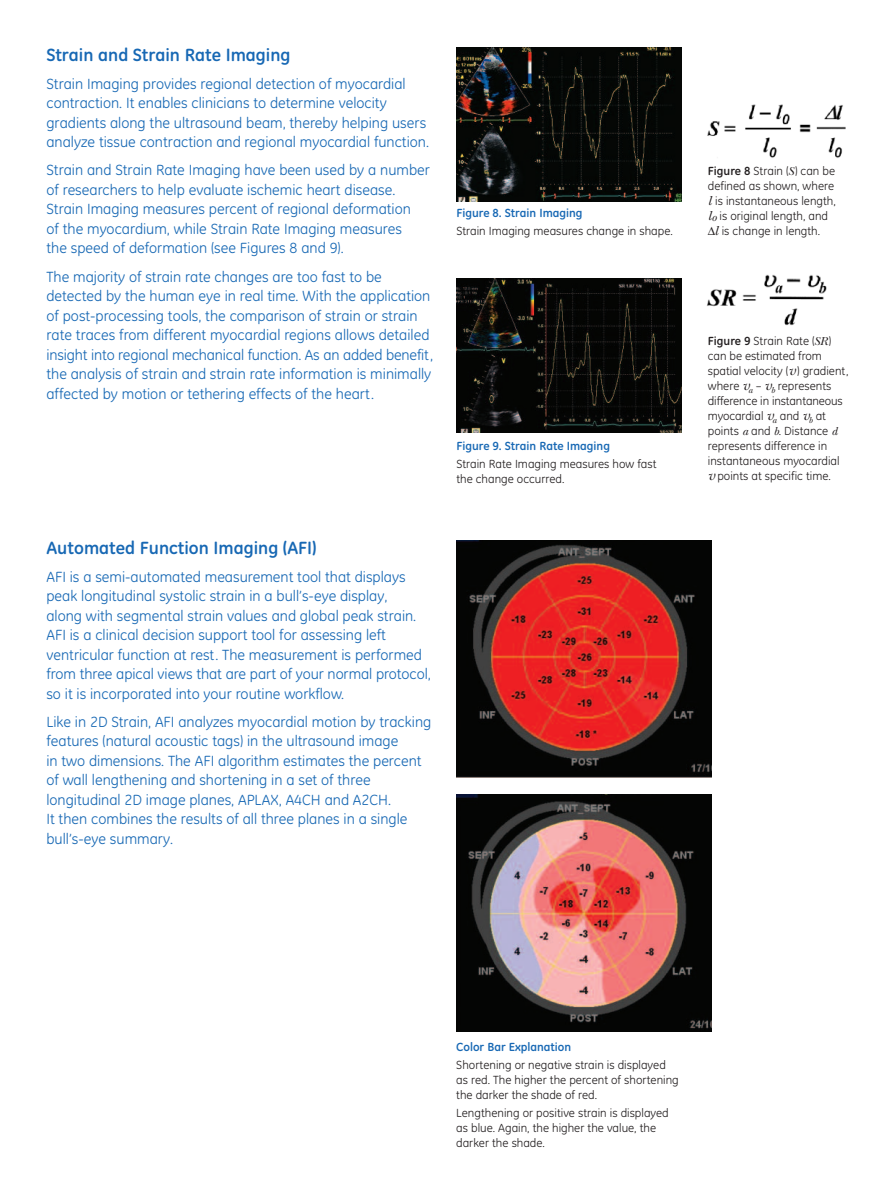
<style>
.page{position:relative;width:891px;height:1188px;background:#fff}
.page>*{position:absolute;margin:0;border:0;box-sizing:border-box;transform-origin:0 0}
.t1{font:700 18px "GE Inspira";color:#1768b4}
.t2{font:15px/19.5px "GE Inspira";color:#1768b4}
.t3{font:12px/15px "GE Inspira";color:#231f20}
.t4{font:700 12px "GE Inspira";color:#1768b4}
.s1{font-weight:700}
.s2{font-family:"New Baskerville";font-style:italic}
.s3{font-family:"New Baskerville";font-style:italic;font-size:13.5px}
.s4{font-family:"New Baskerville";font-style:italic;font-size:15px}
</style>
<div class="page">
<img style="left:456px;top:47px;width:225px;height:155px">
<img style="left:456px;top:278px;width:225px;height:155px">
<img style="left:707px;top:104px;width:139px;height:54px">
<img style="left:706px;top:274px;width:121px;height:52px">
<img style="left:457px;top:540px;width:255px;height:237px">
<img style="left:457px;top:794px;width:255px;height:237px">
<p class="t1" style="left:46px;top:48px;width:246px">Strain and Strain Rate Imaging</p>
<p class="t2" style="left:46px;top:75px;width:384px">Strain Imaging provides regional detection of myocardial contraction. It enables clinicians to determine velocity gradients along the ultrasound beam, thereby helping users analyze tissue contraction and regional myocardial function.</p>
<p class="t2" style="left:46px;top:162px;width:385px">Strain and Strain Rate Imaging have been used by a number of researchers to help evaluate ischemic heart disease.<br>Strain Imaging measures percent of regional deformation<br>of the myocardium, while Strain Rate Imaging measures<br>the speed of deformation (see Figures 8 and 9).</p>
<p class="t2" style="left:46px;top:268px;width:388px">The majority of strain rate changes are too fast to be detected by the human eye in real time. With the application of post-processing tools, the comparison of strain or strain rate traces from different myocardial regions allows detailed insight into regional mechanical function. As an added benefit, the analysis of strain and strain rate information is minimally affected by motion or tethering effects of the heart.</p>
<p class="t1" style="left:46px;top:541px;width:272px">Automated Function Imaging (AFI)</p>
<p class="t2" style="left:46px;top:568px;width:386px">AFI is a semi-automated measurement tool that displays peak longitudinal systolic strain in a bull’s-eye display,<br>along with segmental strain values and global peak strain.<br>AFI is a clinical decision support tool for assessing left ventricular function at rest. The measurement is performed from three apical views that are part of your normal protocol, so it is incorporated into your routine workflow.</p>
<p class="t2" style="left:46px;top:714px;width:386px">Like in 2D Strain, AFI analyzes myocardial motion by tracking features (natural acoustic tags) in the ultrasound image<br>in two dimensions. The AFI algorithm estimates the percent of wall lengthening and shortening in a set of three longitudinal 2D image planes, APLAX, A4CH and A2CH.<br>It then combines the results of all three planes in a single bull’s-eye summary.</p>
<p class="t4" style="left:456px;top:208px;width:128px">Figure 8. Strain Imaging</p>
<p class="t3" style="left:456px;top:224px;width:218px">Strain Imaging measures change in shape.</p>
<p class="t4" style="left:456px;top:442px;width:155px">Figure 9. Strain Rate Imaging</p>
<p class="t3" style="left:456px;top:458px;width:202px">Strain Rate Imaging measures how fast the change occurred.</p>
<p class="t3" style="left:708px;top:164px;width:129px"><span class="s1">Figure 8</span> Strain (<span class="s2">S</span>) can be defined as shown, where <span class="s3">l</span> is instantaneous length, <span class="s3">l</span><span class="s2">o</span> is original length, and ∆<span class="s3">l</span> is change in length.</p>
<p class="t3" style="left:708px;top:335px;width:142px"><span class="s1">Figure 9</span> Strain Rate (<span class="s2">SR</span>) can be estimated from spatial velocity (<span class="s4">v</span>) gradient, where <span class="s4">v</span><sub>a</sub> – <span class="s4">v</span><sub>b</sub> represents difference in instantaneous myocardial <span class="s4">v</span><sub>a</sub> and <span class="s4">v</span><sub>b</sub> at points <span class="s2">a</span> and <span class="s2">b</span>. Distance <span class="s2">d </span>represents difference in instantaneous myocardial <span class="s4">v</span> points at specific time.</p>
<p class="t4" style="left:456px;top:1042px;width:116px">Color Bar Explanation</p>
<p class="t3" style="left:456px;top:1058px;width:224px">Shortening or negative strain is displayed as red. The higher the percent of shortening the darker the shade of red.</p>
<p class="t3" style="left:456px;top:1107px;width:214px">Lengthening or positive strain is displayed as blue. Again, the higher the value, the darker the shade.</p>
</div>
